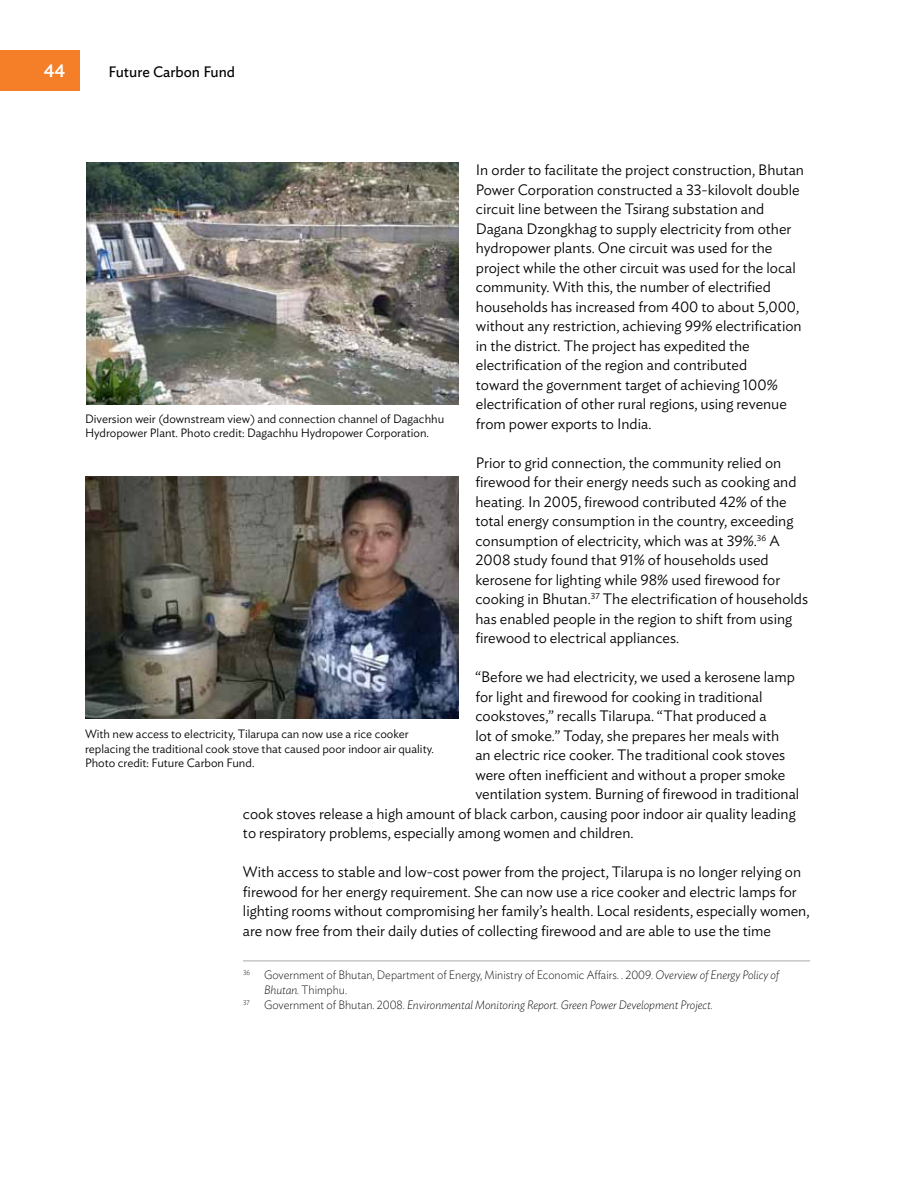
<style>
.page{position:relative;width:918px;height:1188px;background:#fff}
.page>*{position:absolute;margin:0;border:0;box-sizing:border-box;transform-origin:0 0}
.t1{font:500 18px "Ideal Sans";color:#fff}
.t2{font:300 15px/19.5px "Ideal Sans";color:#000}
.t3{font:15px "Ideal Sans";color:#000}
.t4{font:300 12px/14.4px "Ideal Sans";color:#000}
.t5{font:200 12px "Ideal Sans";color:#000;scale:.95 1}
.t6{font:italic 200 12px "Ideal Sans";color:#000;scale:.95 1}
.s1{font-style:italic}
.s2{font-style:normal}
</style>
<div class="page">
<div style="left:0;top:51px;width:80px;height:40px;background:#f57e29"></div>
<hr style="left:243px;top:961px;width:567px;height:1px;background:#a7a9ac">
<img style="left:86px;top:162px;width:373px;height:243px">
<img style="left:85px;top:476px;width:373px;height:243px">
<p class="t1" style="left:44px;top:57px;width:23px">44</p>
<p class="t3" style="left:109px;top:61px;width:128px">Future Carbon Fund</p>
<p class="t2" style="left:476px;top:159px;width:330px">In order to facilitate the project construction, Bhutan Power Corporation constructed a 33-kilovolt double circuit line between the Tsirang substation and Dagana Dzongkhag to supply electricity from other hydropower plants. One circuit was used for the project while the other circuit was used for the local community. With this, the number of electrified households has increased from 400 to about 5,000, without any restriction, achieving 99% electrification in the district. The project has expedited the electrification of the region and contributed<br>toward the government target of achieving 100% electrification of other rural regions, using revenue from power exports to India.</p>
<p class="t2" style="left:475px;top:451px;width:334px">Prior to grid connection, the community relied on firewood for their energy needs such as cooking and heating. In 2005, firewood contributed 42% of the total energy consumption in the country, exceeding consumption of electricity, which was at 39%.<sup>36</sup> A 2008 study found that 91% of households used kerosene for lighting while 98% used firewood for cooking in Bhutan.<sup>37</sup> The electrification of households has enabled people in the region to shift from using firewood to electrical appliances.</p>
<p class="t2" style="left:475px;top:666px;width:321px">“Before we had electricity, we used a kerosene lamp</p>
<p class="t2" style="left:475px;top:685px;width:289px">for light and firewood for cooking in traditional</p>
<p class="t2" style="left:475px;top:705px;width:293px">cookstoves,” recalls Tilarupa. “That produced a</p>
<p class="t2" style="left:475px;top:724px;width:305px">lot of smoke.” Today, she prepares her meals with</p>
<p class="t2" style="left:475px;top:744px;width:311px">an electric rice cooker. The traditional cook stoves</p>
<p class="t2" style="left:475px;top:763px;width:312px">were often inefficient and without a proper smoke</p>
<p class="t2" style="left:475px;top:783px;width:325px">ventilation system. Burning of firewood in traditional</p>
<p class="t2" style="left:243px;top:802px;width:554px">cook stoves release a high amount of black carbon, causing poor indoor air quality leading</p>
<p class="t2" style="left:243px;top:822px;width:392px">to respiratory problems, especially among women and children.</p>
<p class="t2" style="left:243px;top:861px;width:568px">With access to stable and low-cost power from the project, Tilarupa is no longer relying on firewood for her energy requirement. She can now use a rice cooker and electric lamps for lighting rooms without compromising her family’s health. Local residents, especially women, are now free from their daily duties of collecting firewood and are able to use the time</p>
<p class="t5" style="left:243px;top:966px;width:566px"><sup>36</sup> Government of Bhutan, Department of Energy, Ministry of Economic Affairs. . 2009. <span class="s1">Overview of Energy Policy of</span></p>
<p class="t5" style="left:264px;top:981px;width:89px"><span class="s1">Bhutan.</span> Thimphu.</p>
<p class="t6" style="left:243px;top:996px;width:496px"><sup>37</sup> <span class="s2">Government of Bhutan. 2008.</span> Environmental Monitoring Report. Green Power Development Project.</p>
<p class="t4" style="left:85px;top:410px;width:361px">Diversion weir (downstream view) and connection channel of Dagachhu<br>Hydropower Plant. Photo credit: Dagachhu Hydropower Corporation.</p>
<p class="t4" style="left:85px;top:726px;width:350px">With new access to electricity, Tilarupa can now use a rice cooker replacing the traditional cook stove that caused poor indoor air quality.<br>Photo credit: Future Carbon Fund.</p>
</div>
